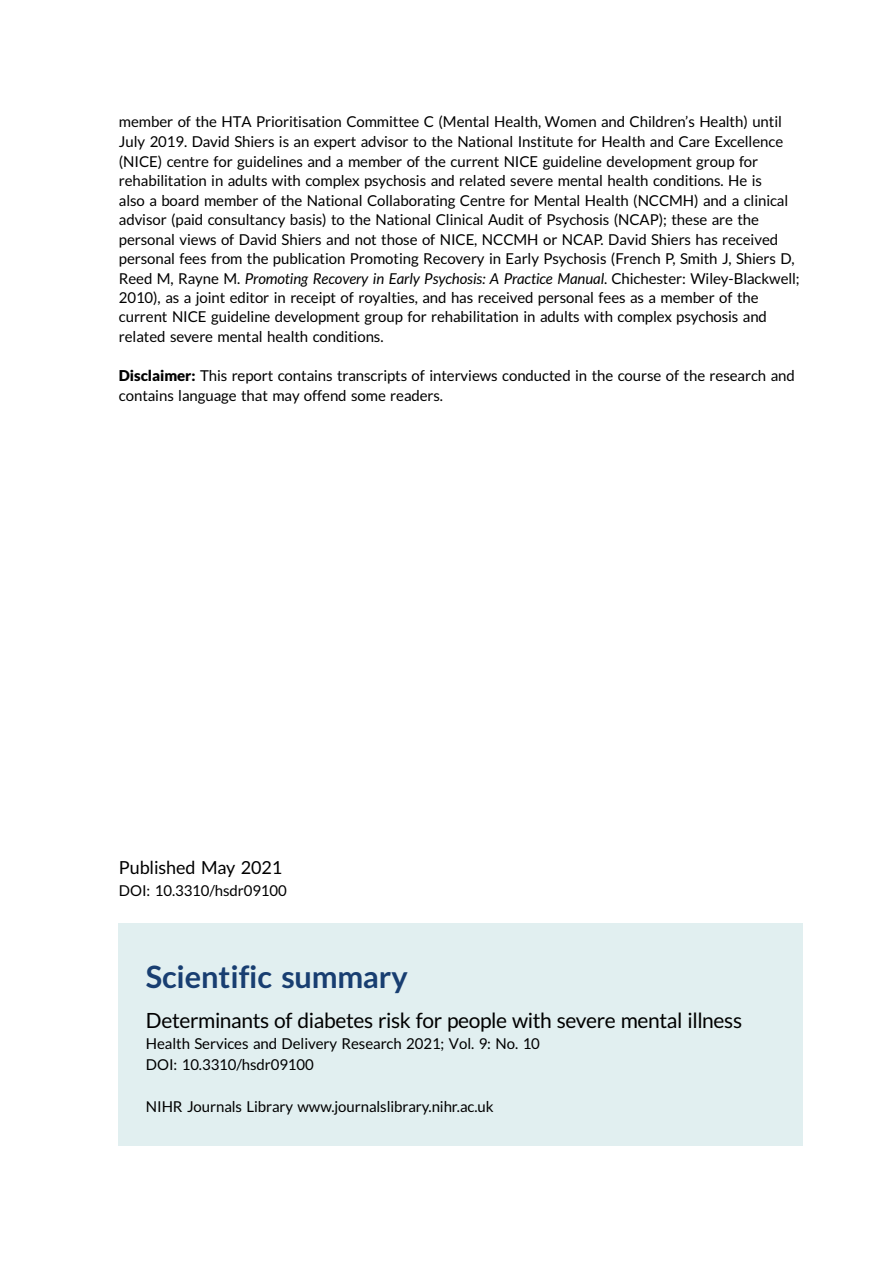
<style>
.page{position:relative;width:893px;height:1263px;background:#fff}
.page>*{position:absolute;margin:0;border:0;box-sizing:border-box;transform-origin:0 0}
.t1{font:30.75px "Adv TT6071803 a.B";color:#183e71}
.t2{font:21px "Adv T Ta 9 c 1 b 374";letter-spacing:-.01em;color:#000}
.t3{font:18px "Adv T Ta 9 c 1 b 374";color:#000}
.t4{font:15px/19.5px "Adv T Ta 9 c 1 b 374";color:#000}
.t5{font:15px "Adv T Teb 5 f 0 e 55.I";color:#000}
.s1{font-style:inherit}
.s2{font-family:"Adv T Ta 9 c 1 b 374"}
.s3{font-family:"Adv T Tfac 587 ca.B"}
</style>
<div class="page">
<div style="left:119px;top:923px;width:684px;height:223px;background:#e1eff0"></div>
<p class="t4" style="left:119px;top:114px;width:677px">member of the HTA Prioritisation Committee C (Mental Health, Women and Children<span class="s1">’</span>s Health) until July 2019. David Shiers is an expert advisor to the National Institute for Health and Care Excellence (NICE) centre for guidelines and a member of the current NICE guideline development group for rehabilitation in adults with complex psychosis and related severe mental health conditions. He is<br>also a board member of the National Collaborating Centre for Mental Health (NCCMH) and a clinical advisor (paid consultancy basis) to the National Clinical Audit of Psychosis (NCAP); these are the personal views of David Shiers and not those of NICE, NCCMH or NCAP. David Shiers has received personal fees from the publication Promoting Recovery in Early Psychosis (French P, Smith J, Shiers D,</p>
<p class="t5" style="left:119px;top:272px;width:682px"><span class="s2">Reed M, Rayne M.</span> Promoting Recovery in Early Psychosis: A Practice Manual<span class="s2">. Chichester: Wiley-Blackwell;</span></p>
<p class="t4" style="left:119px;top:289px;width:649px">2010), as a joint editor in receipt of royalties, and has received personal fees as a member of the current NICE guideline development group for rehabilitation in adults with complex psychosis and related severe mental health conditions.</p>
<p class="t4" style="left:119px;top:367px;width:677px"><span class="s3">Disclaimer:</span> This report contains transcripts of interviews conducted in the course of the research and contains language that may offend some readers.</p>
<p class="t3" style="left:119px;top:860px;width:165px">Published May 2021</p>
<p class="t4" style="left:119px;top:882px;width:169px">DOI: 10.3310/hsdr09100</p>
<h1 class="t1" style="left:146px;top:965px;width:263px">Scientific summary</h1>
<h2 class="t2" style="left:146px;top:1013px;width:598px">Determinants of diabetes risk for people with severe mental illness</h2>
<p class="t4" style="left:146px;top:1034px;width:395px;line-height:21px">Health Services and Delivery Research 2021; Vol. 9: No. 10<br>DOI: 10.3310/hsdr09100</p>
<p class="t4" style="left:146px;top:1098px;width:349px">NIHR Journals Library www.journalslibrary.nihr.ac.uk</p>
</div>
